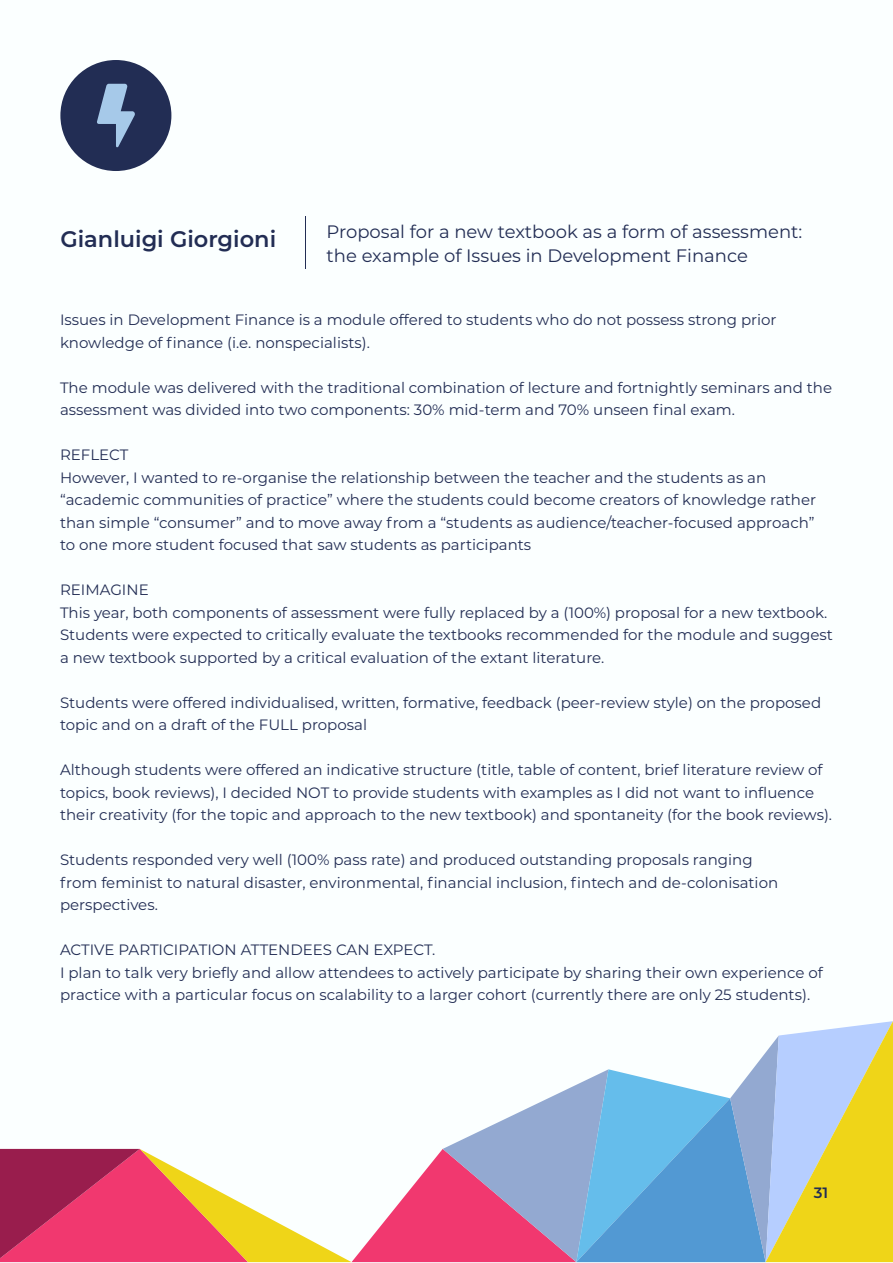
<style>
.page{position:relative;width:893px;height:1263px;background:#fbffff}
.page>*{position:absolute;margin:0;border:0;box-sizing:border-box;transform-origin:0 0}
.Heading_2{font:600 22.5px "Montserrat";color:#222d54}
.Heading_2-2{font:18px/24px "Montserrat";color:#222d54}
.Heading_2-3{font:15px/22.5px "Montserrat";color:#222d54}
.t1{font:600 15px "Montserrat";color:#222d54}
</style>
<div class="page">
<svg style="left:0;top:1021px;width:893px;height:241px"></svg>
<hr style="left:306px;top:217px;width:1px;height:52px;background:#222d54">
<div style="left:60px;top:60px;width:111px;height:111px;background:#222d54;border-radius:50%"></div>
<svg style="left:97px;top:84px;width:38px;height:63px"></svg>
<h2 class="Heading_2" style="left:60px;top:223px;width:217px">Gianluigi Giorgioni</h2>
<h2 class="Heading_2-2" style="left:327px;top:219px;width:477px">Proposal for a new textbook as a form of assessment: the example of Issues in Development Finance</h2>
<h2 class="Heading_2-3" style="left:60px;top:308px;width:718px">Issues in Development Finance is a module offered to students who do not possess strong prior knowledge of finance (i.e. nonspecialists).</h2>
<h2 class="Heading_2-3" style="left:60px;top:376px;width:774px">The module was delivered with the traditional combination of lecture and fortnightly seminars and the assessment was divided into two components: 30% mid-term and 70% unseen final exam.</h2>
<h2 class="Heading_2-3" style="left:60px;top:443px;width:70px">REFLECT</h2>
<h2 class="Heading_2-3" style="left:60px;top:466px;width:758px">However, I wanted to re-organise the relationship between the teacher and the students as an “academic communities of practice” where the students could become creators of knowledge rather than simple “consumer” and to move away from a “students as audience/teacher-focused approach” to one more student focused that saw students as participants</h2>
<h2 class="Heading_2-3" style="left:60px;top:578px;width:90px">REIMAGINE</h2>
<h2 class="Heading_2-3" style="left:60px;top:601px;width:774px">This year, both components of assessment were fully replaced by a (100%) proposal for a new textbook.<br>Students were expected to critically evaluate the textbooks recommended for the module and suggest a new textbook supported by a critical evaluation of the extant literature.</h2>
<h2 class="Heading_2-3" style="left:60px;top:691px;width:763px">Students were offered individualised, written, formative, feedback (peer-review style) on the proposed topic and on a draft of the FULL proposal</h2>
<h2 class="Heading_2-3" style="left:60px;top:758px;width:774px">Although students were offered an indicative structure (title, table of content, brief literature review of topics, book reviews), I decided NOT to provide students with examples as I did not want to influence their creativity (for the topic and approach to the new textbook) and spontaneity (for the book reviews).</h2>
<h2 class="Heading_2-3" style="left:60px;top:848px;width:720px">Students responded very well (100% pass rate) and produced outstanding proposals ranging from feminist to natural disaster, environmental, financial inclusion, fintech and de-colonisation perspectives.</h2>
<h2 class="Heading_2-3" style="left:60px;top:938px;width:377px">ACTIVE PARTICIPATION ATTENDEES CAN EXPECT.</h2>
<h2 class="Heading_2-3" style="left:60px;top:961px;width:764px">I plan to talk very briefly and allow attendees to actively participate by sharing their own experience of practice with a particular focus on scalability to a larger cohort (currently there are only 25 students).</h2>
<p class="t1" style="left:814px;top:1182px;width:16px">31</p>
</div>
